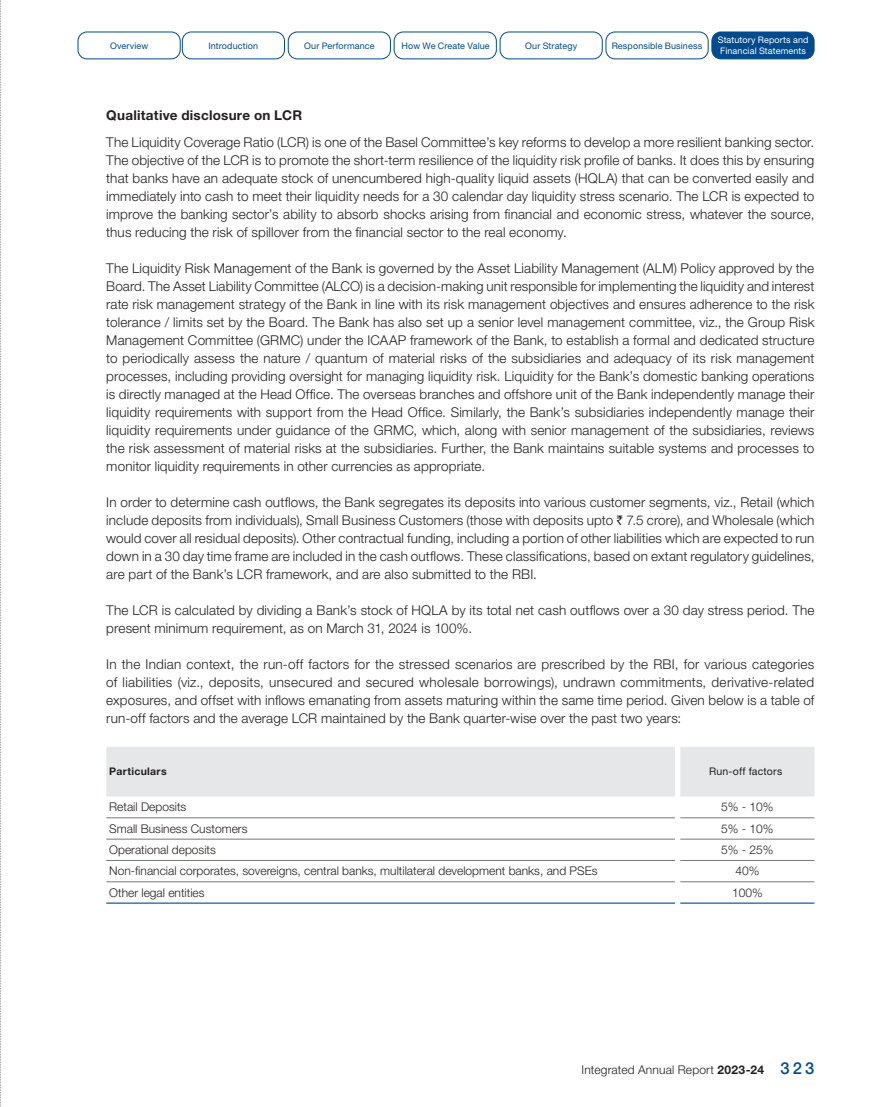
<style>
.page{position:relative;width:891px;height:1107px;background:#fff}
.page>*{position:absolute;margin:0;border:0;box-sizing:border-box;transform-origin:0 0}
.t1{font:300 13.5px/18px "Helvetica Neue LT Std";letter-spacing:.01em;color:#231f20;text-align:justify}
.t2{font:700 13.5px "Helvetica Neue LT Std";letter-spacing:.02em;color:#231f20}
.t3{font:300 12px "Helvetica Neue LT Std";color:#231f20}
.t4{font:10.5px "Helvetica Neue LT Std";letter-spacing:.015em;color:#231f20}
.t5{font:700 10.5px "Helvetica Neue LT Std";letter-spacing:.03em;color:#231f20}
.t6{font:9px "Helvetica Neue LT Std";letter-spacing:.015em;color:#004b8d}
.t7{font:9px/10.5px "Helvetica Neue LT Std";letter-spacing:.015em;color:#fff}
.s1{font-family:"Rupee";font-weight:400}
.s2{font-weight:700}
.s3{font-weight:500;font-size:16.5px;color:#004a8d}
</style>
<div class="page">
<div style="left:106px;top:747px;width:708px;height:49px;background:#e6e7e9"></div>
<hr style="left:106px;top:818px;width:569px;height:1px;background:#76787b">
<hr style="left:106px;top:839px;width:569px;height:1px;background:#76787b">
<hr style="left:106px;top:860px;width:569px;height:1px;background:#76787b">
<hr style="left:106px;top:882px;width:569px;height:1px;background:#76787b">
<hr style="left:680px;top:818px;width:134px;height:1px;background:#76787b">
<hr style="left:680px;top:839px;width:134px;height:1px;background:#76787b">
<hr style="left:680px;top:860px;width:134px;height:1px;background:#76787b">
<hr style="left:680px;top:882px;width:134px;height:1px;background:#76787b">
<hr style="left:106px;top:903px;width:569px;height:1px;background:#004a8d">
<hr style="left:680px;top:903px;width:134px;height:1px;background:#004a8d">
<svg style="left:0;top:0;width:1px;height:1107px"></svg>
<div style="left:78px;top:32px;width:103px;height:27px;border:1px solid #004b8d;border-radius:9px"></div>
<div style="left:182px;top:32px;width:103px;height:27px;border:1px solid #004b8d;border-radius:9px"></div>
<div style="left:288px;top:32px;width:103px;height:27px;border:1px solid #004b8d;border-radius:9px"></div>
<div style="left:394px;top:32px;width:103px;height:27px;border:1px solid #004b8d;border-radius:9px"></div>
<div style="left:500px;top:32px;width:103px;height:27px;border:1px solid #004b8d;border-radius:9px"></div>
<div style="left:606px;top:32px;width:103px;height:27px;border:1px solid #004b8d;border-radius:9px"></div>
<div style="left:712px;top:32px;width:102px;height:27px;background:#004b8d;border-radius:9px"></div>
<div style="left:712px;top:32px;width:102px;height:27px;border:1px solid #004b8d;border-radius:9px"></div>
<p class="t6" style="left:110px;top:40px;width:40px">Overview</p>
<p class="t6" style="left:209px;top:40px;width:51px">Introduction</p>
<p class="t6" style="left:304px;top:40px;width:72px">Our Performance</p>
<p class="t6" style="left:402px;top:40px;width:90px">How We Create Value</p>
<p class="t6" style="left:525px;top:40px;width:53px">Our Strategy</p>
<p class="t6" style="left:612px;top:40px;width:92px">Responsible Business</p>
<p class="t7" style="left:718px;top:35px;width:92px">Statutory Reports and<br>Financial Statements</p>
<p class="t2" style="left:106px;top:107px;width:197px">Qualitative disclosure on LCR</p>
<p class="t1" style="left:106px;top:133px;width:710px">The Liquidity Coverage Ratio (LCR) is one of the Basel Committee’s key reforms to develop a more resilient banking sector.<br>The objective of the LCR is to promote the short-term resilience of the liquidity risk profile of banks. It does this by ensuring that banks have an adequate stock of unencumbered high-quality liquid assets (HQLA) that can be converted easily and immediately into cash to meet their liquidity needs for a 30 calendar day liquidity stress scenario. The LCR is expected to improve the banking sector’s ability to absorb shocks arising from financial and economic stress, whatever the source, thus reducing the risk of spillover from the financial sector to the real economy.</p>
<p class="t1" style="left:106px;top:259px;width:710px">The Liquidity Risk Management of the Bank is governed by the Asset Liability Management (ALM) Policy approved by the Board. The Asset Liability Committee (ALCO) is a decision-making unit responsible for implementing the liquidity and interest rate risk management strategy of the Bank in line with its risk management objectives and ensures adherence to the risk tolerance / limits set by the Board. The Bank has also set up a senior level management committee, viz., the Group Risk Management Committee (GRMC) under the ICAAP framework of the Bank, to establish a formal and dedicated structure to periodically assess the nature / quantum of material risks of the subsidiaries and adequacy of its risk management processes, including providing oversight for managing liquidity risk. Liquidity for the Bank’s domestic banking operations is directly managed at the Head Office. The overseas branches and offshore unit of the Bank independently manage their liquidity requirements with support from the Head Office. Similarly, the Bank’s subsidiaries independently manage their liquidity requirements under guidance of the GRMC, which, along with senior management of the subsidiaries, reviews the risk assessment of material risks at the subsidiaries. Further, the Bank maintains suitable systems and processes to monitor liquidity requirements in other currencies as appropriate.</p>
<p class="t1" style="left:106px;top:493px;width:710px">In order to determine cash outflows, the Bank segregates its deposits into various customer segments, viz., Retail (which include deposits from individuals), Small Business Customers (those with deposits upto <span class="s1">`</span> 7.5 crore), and Wholesale (which would cover all residual deposits). Other contractual funding, including a portion of other liabilities which are expected to run down in a 30 day time frame are included in the cash outflows. These classifications, based on extant regulatory guidelines, are part of the Bank’s LCR framework, and are also submitted to the RBI.</p>
<p class="t1" style="left:106px;top:601px;width:710px">The LCR is calculated by dividing a Bank’s stock of HQLA by its total net cash outflows over a 30 day stress period. The present minimum requirement, as on March 31, 2024 is 100%.</p>
<p class="t1" style="left:106px;top:655px;width:710px">In the Indian context, the run-off factors for the stressed scenarios are prescribed by the RBI, for various categories of liabilities (viz., deposits, unsecured and secured wholesale borrowings), undrawn commitments, derivative-related exposures, and offset with inflows emanating from assets maturing within the same time period. Given below is a table of run-off factors and the average LCR maintained by the Bank quarter-wise over the past two years:</p>
<p class="t5" style="left:109px;top:765px;width:59px">Particulars</p>
<p class="t4" style="left:709px;top:765px;width:75px">Run-off factors</p>
<p class="t3" style="left:109px;top:800px;width:79px">Retail Deposits</p>
<p class="t3" style="left:721px;top:800px;width:54px">5% - 10%</p>
<p class="t3" style="left:109px;top:821px;width:140px">Small Business Customers</p>
<p class="t3" style="left:721px;top:821px;width:54px">5% - 10%</p>
<p class="t3" style="left:109px;top:842px;width:108px">Operational deposits</p>
<p class="t3" style="left:721px;top:842px;width:54px">5% - 25%</p>
<p class="t3" style="left:109px;top:864px;width:490px">Non-financial corporates, sovereigns, central banks, multilateral development banks, and PSEs</p>
<p class="t3" style="left:735px;top:864px;width:26px">40%</p>
<p class="t3" style="left:109px;top:885px;width:97px">Other legal entities</p>
<p class="t3" style="left:732px;top:885px;width:32px">100%</p>
<p class="t3" style="left:582px;top:1063px;width:234px">Integrated Annual Report <span class="s2">2023-24</span> <span class="s3">3 2 3</span></p>
</div>
